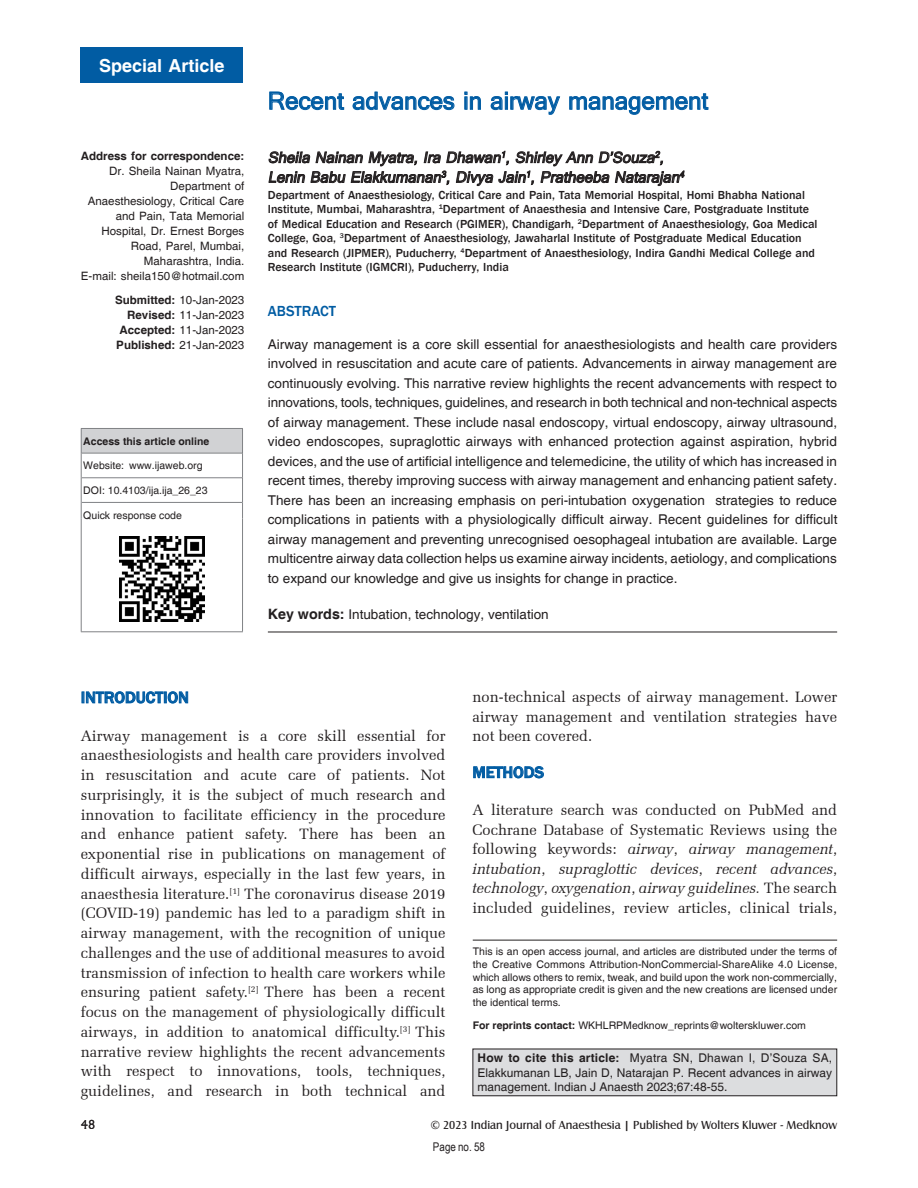
<style>
.page{position:relative;width:918px;height:1188px;background:#fff}
.page>*{position:absolute;margin:0;border:0;box-sizing:border-box;transform-origin:0 0}
.AT{font:24px "Microsoft Sans Serif";color:#015ca3}
.AH{font:700 18px "Helvetica";color:#fff}
.t1{font:500 16.5px "Franklin Gothic";color:#015ca3}
.TX{font:15px/19.8px "Zapf Elliptical 711 BT";color:#231f20;text-align:justify}
.AU{font:italic 15px/19.8px "Microsoft Sans Serif";color:#231f20}
.ABSH{font:500 15px "Franklin Gothic";color:#015ca3}
.ABS{font:13.5px/19.5px "Helvetica";color:#231f20;text-align:justify}
.KWD{font:13.5px "Helvetica";color:#231f20}
.AFF{font:500 12px/14.4px "Franklin Gothic";color:#231f20}
.HTC{font:12px/14.4px "Helvetica";color:#231f20;text-align:justify}
.t2{font:12px "Castle T";color:#231f20}
.TX-2{font:12px "Arial Narrow";color:#231f20}
.FOLIO_V{font:300 12px "Flareserif 821 BT";color:#231f20}
.ADD{font:11.55px/15px "Helvetica";color:#231f20;text-align:right}
.Reprint{font:10.5px/12.6px "Helvetica";color:#231f20;text-align:justify}
.WEB{font:10.5px "Helvetica";color:#231f20}
.AAO{font:700 10.5px "Helvetica";color:#231f20}
.s1{font-weight:700}
.s2{font-weight:700;font-size:14.25px}
.s3{font-style:italic}
</style>
<div class="page">
<svg style="left:82px;top:691px;width:106px;height:13px"></svg>
<svg style="left:473px;top:766px;width:71px;height:13px"></svg>
<div style="left:81px;top:47px;width:162px;height:36px;background:#015ca3"></div>
<svg style="left:268px;top:150px;width:417px;height:37px"></svg>
<svg style="left:269px;top:91px;width:76px;height:19px"></svg>
<svg style="left:352px;top:91px;width:103px;height:19px"></svg>
<svg style="left:464px;top:92px;width:17px;height:18px"></svg>
<svg style="left:490px;top:92px;width:71px;height:23px"></svg>
<svg style="left:569px;top:93px;width:140px;height:22px"></svg>
<hr style="left:268px;top:632px;width:569px;height:1px;background:#231f20">
<div style="left:81px;top:428px;width:162px;height:25px;background:#d1d2d4"></div>
<hr style="left:242px;top:519px;width:1px;height:112px;background:#808285">
<hr style="left:82px;top:478px;width:45px;height:1px;background:#808285">
<hr style="left:127px;top:478px;width:115px;height:1px;background:#808285">
<hr style="left:82px;top:502px;width:45px;height:1px;background:#808285">
<hr style="left:127px;top:502px;width:115px;height:1px;background:#808285">
<hr style="left:81px;top:428px;width:46px;height:1px;background:#808285">
<hr style="left:127px;top:428px;width:116px;height:1px;background:#808285">
<hr style="left:82px;top:453px;width:45px;height:1px;background:#808285">
<hr style="left:127px;top:453px;width:115px;height:1px;background:#808285">
<svg style="left:242px;top:429px;width:1px;height:90px"></svg>
<svg style="left:81px;top:429px;width:1px;height:90px"></svg>
<hr style="left:81px;top:519px;width:1px;height:112px;background:#808285">
<hr style="left:81px;top:631px;width:46px;height:1px;background:#808285">
<hr style="left:127px;top:631px;width:116px;height:1px;background:#808285">
<img style="left:119px;top:537px;width:85px;height:85px">
<div style="left:473px;top:1049px;width:364px;height:47px;background:#dcdddf"></div>
<div style="left:473px;top:1049px;width:364px;height:47px;border:1px solid #231f20"></div>
<hr style="left:473px;top:940px;width:364px;height:1px;background:#231f20">
<p class="AH" style="left:99px;top:55px;width:127px">Special Article</p>
<p class="ADD" style="left:81px;top:149px;width:165px"><span class="s1">Address for correspondence:<br></span>Dr. Sheila Nainan Myatra,<br>Department of<br>Anaesthesiology, Critical Care and Pain, Tata Memorial<br>Hospital, Dr. Ernest Borges<br>Road, Parel, Mumbai,<br>Maharashtra, India.<br>E‑mail: sheila150@hotmail.com</p>
<p class="ADD" style="left:115px;top:293px;width:131px"><span class="s1">Submitted:</span> 10‑Jan‑2023</p>
<p class="ADD" style="left:127px;top:308px;width:119px"><span class="s1">Revised:</span> 11‑Jan‑2023</p>
<p class="ADD" style="left:120px;top:323px;width:126px"><span class="s1">Accepted:</span> 11‑Jan‑2023</p>
<p class="ADD" style="left:116px;top:338px;width:130px"><span class="s1">Published:</span> 21-Jan-2023</p>
<p class="AAO" style="left:83px;top:435px;width:128px">Access this article online</p>
<p class="WEB" style="left:83px;top:460px;width:42px">Website:</p>
<p class="WEB" style="left:129px;top:460px;width:75px">www.ijaweb.org</p>
<p class="WEB" style="left:83px;top:484px;width:126px">DOI: 10.4103/ija.ija_26_23</p>
<p class="WEB" style="left:83px;top:509px;width:100px">Quick response code</p>
<p class="AT" style="left:268px;top:85px;width:442px">Recent advances in airway management</p>
<p class="AU" style="left:268px;top:147px;width:420px">Sheila Nainan Myatra, Ira Dhawan<sup>1</sup>, Shirley Ann D’Souza<sup>2</sup>,<br>Lenin Babu Elakkumanan<sup>3</sup>, Divya Jain<sup>1</sup>, Pratheeba Natarajan<sup>4</sup></p>
<p class="AFF" style="left:268px;top:188px;width:551px">Department of Anaesthesiology, Critical Care and Pain, Tata Memorial Hospital, Homi Bhabha National Institute, Mumbai, Maharashtra, <sup>1</sup>Department of Anaesthesia and Intensive Care, Postgraduate Institute of Medical Education and Research (PGIMER), Chandigarh, <sup>2</sup>Department of Anaesthesiology, Goa Medical College, Goa, <sup>3</sup>Department of Anaesthesiology, Jawaharlal Institute of Postgraduate Medical Education and Research (JIPMER), Puducherry, <sup>4</sup>Department of Anaesthesiology, Indira Gandhi Medical College and Research Institute (IGMCRI), Puducherry, India</p>
<p class="ABSH" style="left:268px;top:301px;width:70px">ABSTRACT</p>
<p class="ABS" style="left:268px;top:335px;width:571px">Airway management is a core skill essential for anaesthesiologists and health care providers involved in resuscitation and acute care of patients. Advancements in airway management are continuously evolving. This narrative review highlights the recent advancements with respect to innovations, tools, techniques, guidelines, and research in both technical and non-technical aspects of airway management. These include nasal endoscopy, virtual endoscopy, airway ultrasound, video endoscopes, supraglottic airways with enhanced protection against aspiration, hybrid devices, and the use of artificial intelligence and telemedicine, the utility of which has increased in recent times, thereby improving success with airway management and enhancing patient safety.<br>There has been an increasing emphasis on peri-intubation oxygenation strategies to reduce complications in patients with a physiologically difficult airway. Recent guidelines for difficult airway management and preventing unrecognised oesophageal intubation are available. Large multicentre airway data collection helps us examine airway incidents, aetiology, and complications to expand our knowledge and give us insights for change in practice.</p>
<p class="KWD" style="left:268px;top:606px;width:282px"><span class="s2">Key words:</span> Intubation, technology, ventilation</p>
<h1 class="t1" style="left:81px;top:687px;width:110px">INTRODUCTION</h1>
<p class="TX" style="left:81px;top:726px;width:366px">Airway management is a core skill essential for anaesthesiologists and health care providers involved in resuscitation and acute care of patients. Not surprisingly, it is the subject of much research and innovation to facilitate efficiency in the procedure and enhance patient safety. There has been an exponential rise in publications on management of difficult airways, especially in the last few years, in anaesthesia literature.<sup>[1]</sup> The coronavirus disease 2019 (COVID-19) pandemic has led to a paradigm shift in airway management, with the recognition of unique challenges and the use of additional measures to avoid transmission of infection to health care workers while ensuring patient safety.<sup>[2]</sup> There has been a recent focus on the management of physiologically difficult airways, in addition to anatomical difficulty.<sup>[3]</sup> This narrative review highlights the recent advancements with respect to innovations, tools, techniques, guidelines, and research in both technical and</p>
<p class="TX" style="left:473px;top:687px;width:366px">non-technical aspects of airway management. Lower airway management and ventilation strategies have not been covered.</p>
<h1 class="t1" style="left:473px;top:762px;width:73px">METHODS</h1>
<p class="TX" style="left:473px;top:800px;width:366px">A literature search was conducted on PubMed and Cochrane Database of Systematic Reviews using the following keywords: <span class="s3">airway</span>, <span class="s3">airway management</span>, <span class="s3">intubation</span>, <span class="s3">supraglottic devices</span>, <span class="s3">recent advances</span>, <span class="s3">technology</span>, <span class="s3">oxygenation</span>, <span class="s3">airway guidelines.</span> The search included guidelines, review articles, clinical trials,</p>
<p class="Reprint" style="left:473px;top:946px;width:366px">This is an open access journal, and articles are distributed under the terms of the Creative Commons Attribution‑NonCommercial‑ShareAlike 4.0 License, which allows others to remix, tweak, and build upon the work non‑commercially, as long as appropriate credit is given and the new creations are licensed under the identical terms.</p>
<p class="Reprint" style="left:473px;top:1019px;width:335px"><span class="s1">For reprints contact:</span> WKHLRPMedknow_reprints@wolterskluwer.com</p>
<p class="HTC" style="left:478px;top:1051px;width:356px"><span class="s1">How to cite this article:</span> Myatra SN, Dhawan I, D’Souza SA, Elakkumanan LB, Jain D, Natarajan P. Recent advances in airway management. Indian J Anaesth 2023;67:48‑55.</p>
<p class="FOLIO_V" style="left:81px;top:1117px;width:16px">48</p>
<p class="t2" style="left:431px;top:1118px;width:408px">© 2023 Indian Journal of Anaesthesia | Published by Wolters Kluwer - Medknow</p>
<p class="TX-2" style="left:433px;top:1138px;width:54px">Page no. 58</p>
</div>
